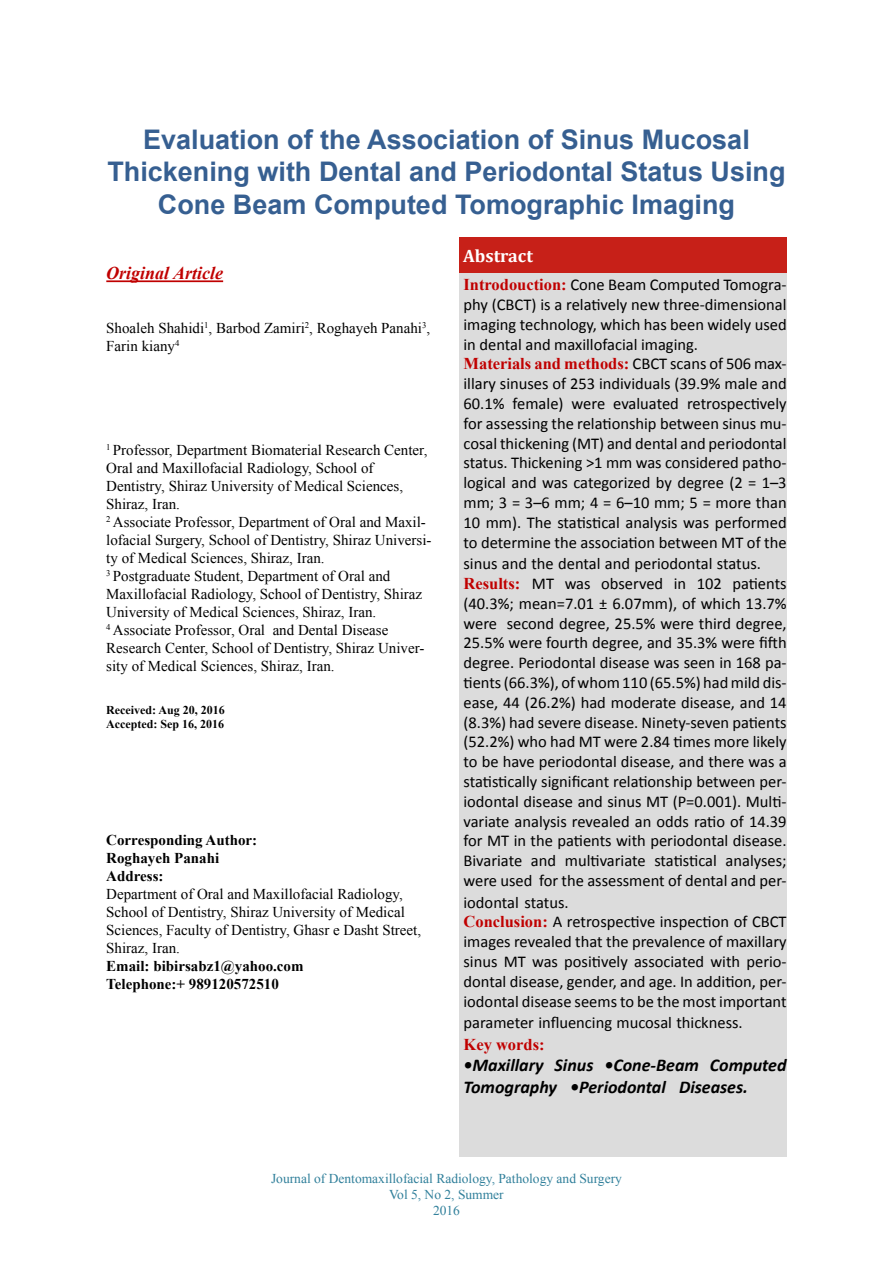
<style>
.page{position:relative;width:893px;height:1263px;background:#fff}
.page>*{position:absolute;margin:0;border:0;box-sizing:border-box;transform-origin:0 0}
.t1{font:700 27px/32.4px "Arial";color:#365f91;text-align:center}
.t2{font:italic 700 18px/21.6px "Calibri";color:#000}
.t3{font:italic 700 18px "Times New Roman";color:#c00000}
.t4{font:700 18px "Cambria";color:#fff}
.t5{font:16.5px/19.8px "Calibri";color:#000;text-align:justify}
.t6{font:700 16.5px "Times New Roman";color:#c00000}
.t7{font:15px/18px "Times New Roman";color:#000}
.t8{font:700 15px/18px "Times New Roman";color:#000}
.t9{font:13.5px/16.2px "Times New Roman";color:#31809b;text-align:center}
.t10{font:700 12px/14.4px "Times New Roman";color:#000}
.s1{font-family:"Times New Roman";font-weight:700;color:#c00000}
.s2{font-family:"Calibri";font-weight:400;color:#000}
</style>
<div class="page">
<hr style="left:106px;top:280px;width:117px;height:2px;background:#c00000">
<div style="left:459px;top:237px;width:328px;height:36px;background:#c72018"></div>
<div style="left:459px;top:273px;width:328px;height:884px;background:#dcdcdc"></div>
<h1 class="t1" style="left:107px;top:124px;width:680px">Evaluation of the Association of Sinus Mucosal<br>Thickening with Dental and Periodontal Status Using<br>Cone Beam Computed Tomographic Imaging</h1>
<p class="t3" style="left:106px;top:261px;width:118px">Original Article</p>
<p class="t7" style="left:106px;top:318px;width:325px">Shoaleh Shahidi<sup>1</sup>, Barbod Zamiri<sup>2</sup>, Roghayeh Panahi<sup>3</sup>,<br>Farin kiany<sup>4</sup></p>
<p class="t7" style="left:106px;top:440px;width:327px"><sup>1</sup> Professor, Department Biomaterial Research Center, Oral and Maxillofacial Radiology, School of Dentistry, Shiraz University of Medical Sciences, Shiraz, Iran.<br><sup>2</sup> Associate Professor, Department of Oral and Maxil&shy;lofacial Surgery, School of Dentistry, Shiraz Universi&shy;ty of Medical Sciences, Shiraz, Iran.<br><sup>3</sup> Postgraduate Student, Department of Oral and Maxillofacial Radiology, School of Dentistry, Shiraz University of Medical Sciences, Shiraz, Iran.<br><sup>4</sup> Associate Professor, Oral and Dental Disease Research Center, School of Dentistry, Shiraz Univer&shy;sity of Medical Sciences, Shiraz, Iran.</p>
<p class="t10" style="left:106px;top:702px;width:120px">Received: Aug 20, 2016<br>Accepted: Sep 16, 2016</p>
<p class="t8" style="left:106px;top:830px;width:152px">Corresponding Author:<br>Roghayeh Panahi<br>Address:</p>
<p class="t7" style="left:106px;top:884px;width:316px">Department of Oral and Maxillofacial Radiology, School of Dentistry, Shiraz University of Medical Sciences, Faculty of Dentistry, Ghasr e Dasht Street, Shiraz, Iran.</p>
<p class="t8" style="left:106px;top:956px;width:199px">Email: bibirsabz1@yahoo.com<br>Telephone:+ 989120572510</p>
<p class="t4" style="left:463px;top:243px;width:71px">Abstract</p>
<p class="t5" style="left:463px;top:275px;width:325px"><span class="s1">Introdouction:</span> Cone Beam Computed Tomogra&shy;phy (CBCT) is a relatively new three-dimensional imaging technology, which has been widely used in dental and maxillofacial imaging.</p>
<p class="t6" style="left:463px;top:352px;width:325px">Materials and methods: <span class="s2">CBCT scans of 506 max-</span></p>
<p class="t5" style="left:463px;top:374px;width:325px">illary sinuses of 253 individuals (39.9% male and 60.1% female) were evaluated retrospectively for assessing the relationship between sinus mu&shy;cosal thickening (MT) and dental and periodontal status. Thickening &gt;1 mm was considered patho&shy;logical and was categorized by degree (2 = 1–3 mm; 3 = 3–6 mm; 4 = 6–10 mm; 5 = more than 10 mm). The statistical analysis was performed to determine the association between MT of the</p>
<p class="t5" style="left:463px;top:554px;width:325px;text-align:left">sinus and the dental and periodontal status.<br><span class="s1">Results:</span> MT was observed in 102 patients (40.3%; mean=7.01 ± 6.07mm), of which 13.7% were second degree, 25.5% were third degree, 25.5% were fourth degree, and 35.3% were fifth degree. Periodontal disease was seen in 168 pa&shy;tients (66.3%), of whom 110 (65.5%) had mild dis&shy;ease, 44 (26.2%) had moderate disease, and 14 (8.3%) had severe disease. Ninety-seven patients (52.2%) who had MT were 2.84 times more likely to be have periodontal disease, and there was a statistically significant relationship between per&shy;iodontal disease and sinus MT (P=0.001). Multi&shy;variate analysis revealed an odds ratio of 14.39 for MT in the patients with periodontal disease.<br>Bivariate and multivariate statistical analyses; were used for the assessment of dental and per-</p>
<p class="t5" style="left:463px;top:892px;width:325px;text-align:left">iodontal status.<br><span class="s1">Conclusion:</span> A retrospective inspection of CBCT images revealed that the prevalence of maxillary sinus MT was positively associated with perio&shy;dontal disease, gender, and age. In addition, per&shy;iodontal disease seems to be the most important</p>
<p class="t5" style="left:463px;top:1013px;width:281px">parameter influencing mucosal thickness.</p>
<p class="t6" style="left:463px;top:1033px;width:83px">Key words:</p>
<p class="t2" style="left:463px;top:1055px;width:325px">•Maxillary Sinus •Cone-Beam Computed<br>Tomography •Periodontal Diseases.</p>
<p class="t9" style="left:271px;top:1170px;width:352px">Journal of Dentomaxillofacial Radiology, Pathology and Surgery<br>Vol 5, No 2, Summer<br>2016</p>
</div>
